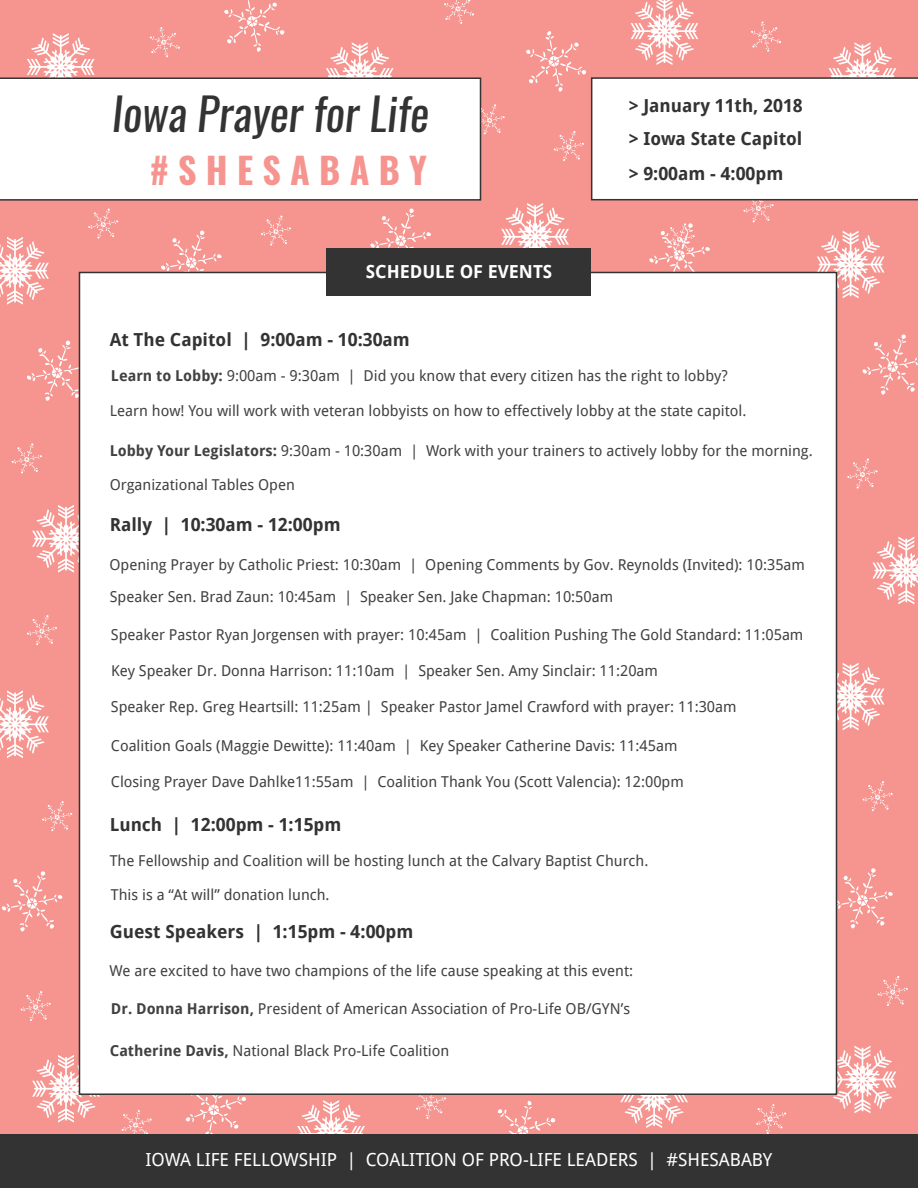
<style>
.page{position:relative;width:918px;height:1188px;background:#f69490}
.page>*{position:absolute;margin:0;border:0;box-sizing:border-box;transform-origin:0 0}
.t1{font:italic 45px "Oswald";color:#343333}
.t2{font:700 36px "Oswald";color:#f69490}
.t3{font:700 18px/33.3px "Droid Sans";color:#343333}
.t4{font:18px "Droid Sans";color:#fff}
.t5{font:700 18px "Droid Sans";color:#fff}
.t6{font:15px/32px "Droid Sans";color:#414042}
.s1{font-weight:700}
</style>
<div class="page">
<svg style="left:27px;top:33px;width:68px;height:44px"></svg>
<svg style="left:326px;top:42px;width:68px;height:35px"></svg>
<svg style="left:224px;top:0;width:60px;height:52px"></svg>
<svg style="left:150px;top:27px;width:30px;height:31px"></svg>
<svg style="left:261px;top:216px;width:30px;height:30px"></svg>
<svg style="left:833px;top:1046px;width:63px;height:67px"></svg>
<svg style="left:862px;top:334px;width:56px;height:61px"></svg>
<svg style="left:847px;top:458px;width:31px;height:31px"></svg>
<svg style="left:872px;top:537px;width:46px;height:67px"></svg>
<svg style="left:837px;top:663px;width:47px;height:67px"></svg>
<svg style="left:862px;top:781px;width:31px;height:30px"></svg>
<svg style="left:837px;top:868px;width:56px;height:61px"></svg>
<svg style="left:877px;top:976px;width:31px;height:30px"></svg>
<svg style="left:32px;top:1055px;width:68px;height:68px"></svg>
<svg style="left:27px;top:341px;width:52px;height:60px"></svg>
<svg style="left:0;top:237px;width:49px;height:68px"></svg>
<svg style="left:12px;top:443px;width:30px;height:31px"></svg>
<svg style="left:32px;top:505px;width:47px;height:68px"></svg>
<svg style="left:0;top:690px;width:49px;height:68px"></svg>
<svg style="left:42px;top:801px;width:31px;height:30px"></svg>
<svg style="left:2px;top:871px;width:61px;height:61px"></svg>
<svg style="left:20px;top:991px;width:31px;height:30px"></svg>
<svg style="left:498px;top:1100px;width:57px;height:34px"></svg>
<svg style="left:620px;top:1095px;width:68px;height:33px"></svg>
<svg style="left:297px;top:1100px;width:68px;height:34px"></svg>
<svg style="left:416px;top:1095px;width:30px;height:24px"></svg>
<svg style="left:186px;top:1095px;width:60px;height:39px"></svg>
<svg style="left:122px;top:1110px;width:30px;height:24px"></svg>
<svg style="left:756px;top:1104px;width:30px;height:30px"></svg>
<svg style="left:88px;top:209px;width:31px;height:30px"></svg>
<svg style="left:27px;top:615px;width:30px;height:30px"></svg>
<svg style="left:161px;top:231px;width:61px;height:41px"></svg>
<svg style="left:370px;top:209px;width:62px;height:40px"></svg>
<div style="left:0;top:77px;width:444px;height:124px;background:#fff"></div>
<div style="left:0;top:1134px;width:918px;height:54px;background:#343333"></div>
<div style="left:79px;top:272px;width:758px;height:823px;background:#fff;border:2px solid #333"></div>
<div style="left:327px;top:249px;width:264px;height:47px;background:#343333"></div>
<svg style="left:444px;top:0;width:474px;height:298px"></svg>
<h1 class="t1" style="left:112px;top:83px;width:319px">Iowa Prayer for Life</h1>
<h2 class="t2" style="left:150px;top:145px;width:279px"># S H E S A B A B Y</h2>
<p class="t5" style="left:366px;top:259px;width:188px">SCHEDULE OF EVENTS</p>
<p class="t3" style="left:110px;top:322px;width:302px">At The Capitol | 9:00am - 10:30am</p>
<p class="t3" style="left:629px;top:88px;width:176px">&gt; January 11th, 2018 &gt; Iowa State Capitol</p>
<p class="t3" style="left:629px;top:156px;width:156px">&gt; 9:00am - 4:00pm</p>
<p class="t6" style="left:111px;top:359px;width:618px"><span class="s1">Learn to Lobby:</span> 9:00am - 9:30am | Did you know that every citizen has the right to lobby?</p>
<p class="t6" style="left:110px;top:395px;width:638px">Learn how! You will work with veteran lobbyists on how to effectively lobby at the state capitol.</p>
<p class="t6" style="left:110px;top:434px;width:705px"><span class="s1">Lobby Your Legislators:</span> 9:30am - 10:30am | Work with your trainers to actively lobby for the morning.</p>
<p class="t6" style="left:110px;top:468px;width:187px">Organizational Tables Open</p>
<p class="t3" style="left:110px;top:507px;width:232px">Rally | 10:30am - 12:00pm</p>
<p class="t6" style="left:109px;top:549px;width:697px">Opening Prayer by Catholic Priest: 10:30am | Opening Comments by Gov. Reynolds (Invited): 10:35am<br>Speaker Sen. Brad Zaun: 10:45am | Speaker Sen. Jake Chapman: 10:50am</p>
<p class="t6" style="left:111px;top:618px;width:694px">Speaker Pastor Ryan Jorgensen with prayer: 10:45am | Coalition Pushing The Gold Standard: 11:05am</p>
<p class="t6" style="left:111px;top:654px;width:549px">Key Speaker Dr. Donna Harrison: 11:10am | Speaker Sen. Amy Sinclair: 11:20am</p>
<p class="t6" style="left:111px;top:690px;width:627px">Speaker Rep. Greg Heartsill: 11:25am | Speaker Pastor Jamel Crawford with prayer: 11:30am</p>
<p class="t6" style="left:111px;top:729px;width:568px">Coalition Goals (Maggie Dewitte): 11:40am | Key Speaker Catherine Davis: 11:45am</p>
<p class="t6" style="left:111px;top:765px;width:574px">Closing Prayer Dave Dahlke11:55am | Coalition Thank You (Scott Valencia): 12:00pm</p>
<p class="t3" style="left:110px;top:807px;width:233px">Lunch | 12:00pm - 1:15pm</p>
<p class="t6" style="left:110px;top:845px;width:540px">The Fellowship and Coalition will be hosting lunch at the Calvary Baptist Church.</p>
<p class="t6" style="left:111px;top:878px;width:220px">This is a “At will” donation lunch.</p>
<p class="t3" style="left:110px;top:914px;width:305px">Guest Speakers | 1:15pm - 4:00pm</p>
<p class="t6" style="left:109px;top:954px;width:525px">We are excited to have two champions of the life cause speaking at this event:</p>
<p class="t6" style="left:111px;top:992px;width:521px"><span class="s1">Dr. Donna Harrison,</span> President of American Association of Pro-Life OB/GYN’s</p>
<p class="t6" style="left:110px;top:1034px;width:341px"><span class="s1">Catherine Davis,</span> National Black Pro-Life Coalition</p>
<p class="t4" style="left:146px;top:1147px;width:628px">IOWA LIFE FELLOWSHIP | COALITION OF PRO-LIFE LEADERS | #SHESABABY</p>
</div>
